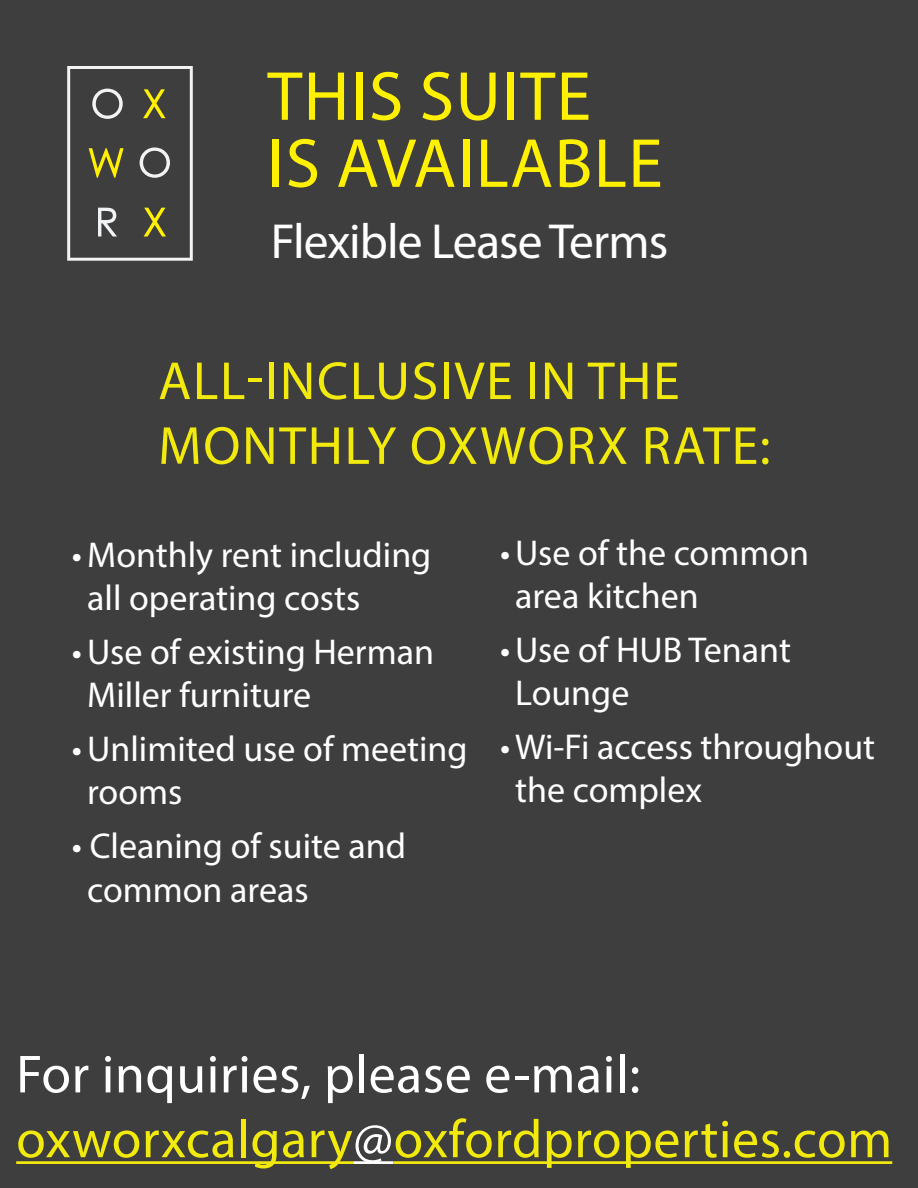
<style>
.page{position:relative;width:918px;height:1188px;background:#3e3e3f}
.page>*{position:absolute;margin:0;border:0;box-sizing:border-box;transform-origin:0 0}
.t1{font:70.05px/67.1px "Myriad Pro";letter-spacing:.02em;color:#fff101}
.Body1{font:54px/64.8px "Myriad Pro";letter-spacing:.01em;color:#f2ea0c}
.Body1-2{font:54px/64.8px "Myriad Pro";letter-spacing:.03em;color:#f2ea0c}
.t2{font:49.5px "Myriad Pro";letter-spacing:-.02em;color:#fff}
.Body1-3{font:36px/43.2px "Myriad Pro";color:#fff}
.s1{color:#fff}
</style>
<div class="page">
<hr style="left:16px;top:1161px;width:337px;height:3px;background:#f2ea0c">
<hr style="left:353px;top:1161px;width:41px;height:3px;background:#fff">
<hr style="left:394px;top:1161px;width:498px;height:3px;background:#f2ea0c">
<svg style="left:67px;top:66px;width:126px;height:195px"></svg>
<p class="t1" style="left:267px;top:62px;width:397px">THIS SUITE<br>IS AVAILABLE</p>
<p class="t2" style="left:271px;top:211px;width:399px">Flexible Lease Terms</p>
<p class="Body1-2" style="left:158px;top:348px;width:614px">ALL-INCLUSIVE IN THE<br>MONTHLY OXWORX RATE:</p>
<p class="Body1-3" style="left:87px;top:533px;width:346px;text-indent:-15px">• Monthly rent including all operating costs</p>
<p class="Body1-3" style="left:87px;top:630px;width:349px;text-indent:-15px">•Use of existing Herman<br>Miller furniture</p>
<p class="Body1-3" style="left:87px;top:727px;width:382px;text-indent:-15px">•Unlimited use of meeting rooms</p>
<p class="Body1-3" style="left:87px;top:824px;width:320px;text-indent:-15px">• Cleaning of suite and common areas</p>
<p class="Body1-3" style="left:515px;top:531px;width:295px;text-indent:-15px">•Use of the common area kitchen</p>
<p class="Body1-3" style="left:515px;top:628px;width:277px;text-indent:-15px">•Use of HUB Tenant<br>Lounge</p>
<p class="Body1-3" style="left:515px;top:725px;width:361px;text-indent:-15px">•Wi-Fi access throughout the complex</p>
<p class="Body1" style="left:16px;top:1041px;width:878px"><span class="s1">For inquiries, please e-mail: </span>oxworxcalgary<span class="s1">@</span>oxfordproperties.com</p>
</div>
